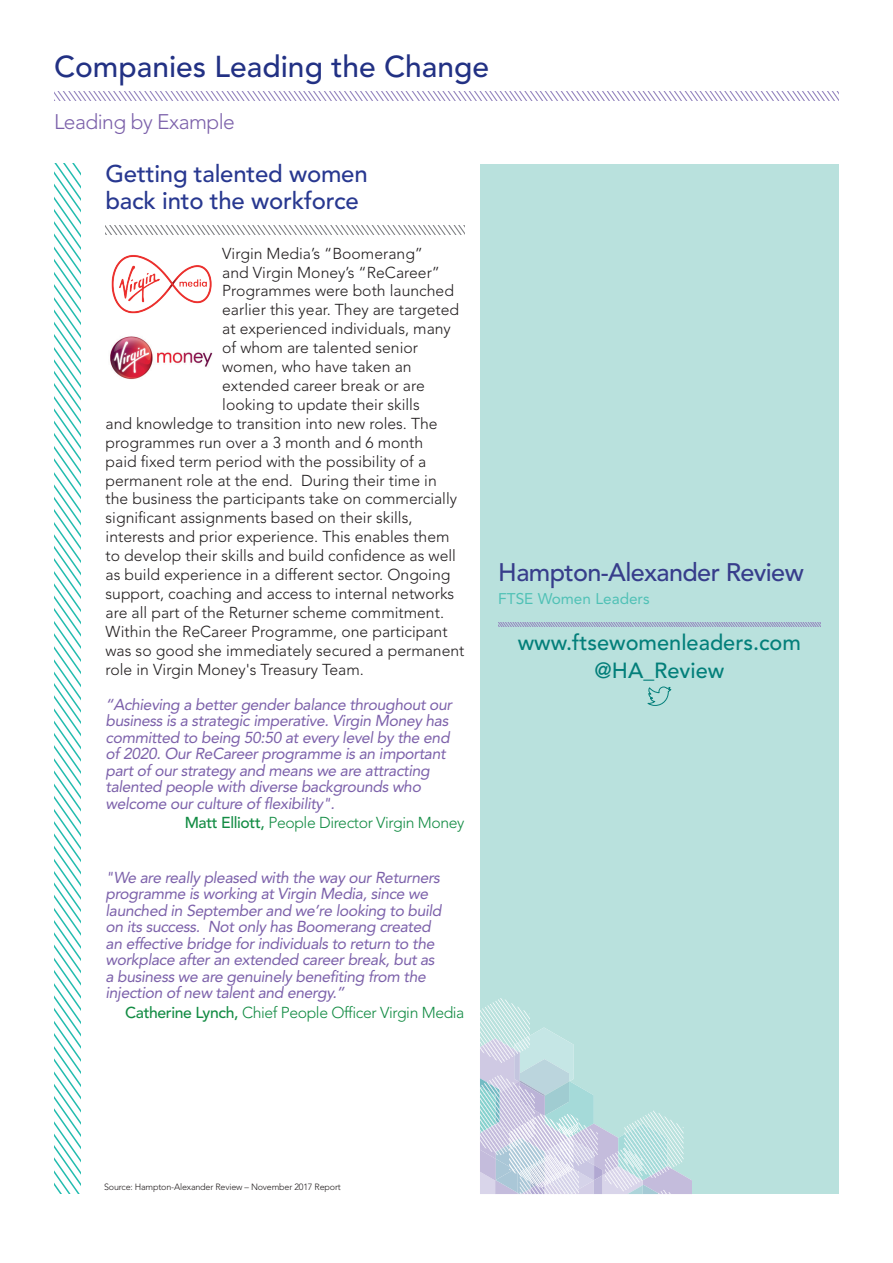
<style>
.page{position:relative;width:893px;height:1263px;background:#fff}
.page>*{position:absolute;margin:0;border:0;box-sizing:border-box;transform-origin:0 0}
.t1{font:500 30px "Avenir LT Std";color:#223184}
.t2{font:500 25.2px "Avenir LT Std";letter-spacing:-.025em;color:#373d8b}
.t3{font:500 24px/27px "Avenir LT Std";letter-spacing:-.01em;color:#283890}
.t4{font:500 21.75px "Avenir LT Std";color:#037f7a}
.t5{font:300 21px "Avenir LT Std";letter-spacing:-.025em;color:#7c61aa}
.t6{font:300 15.75px "Avenir LT Std";color:#231f20}
.t7{font:italic 15.75px/16.5px "Avenir LT Std";letter-spacing:-.025em;color:#7c61aa}
.t8{font:300 15.75px "Avenir LT Std";letter-spacing:-.025em;color:#138c44}
.t9{font:15.45px "Avenir LT Std";color:#50c1b6}
.Bullets{font:300 9px "Avenir LT Std";letter-spacing:-.02em;color:#231f20}
.s1{font-weight:500}
</style>
<div class="page">
<svg style="left:54px;top:164px;width:26px;height:1029px"></svg>
<svg style="left:54px;top:91px;width:785px;height:9px"></svg>
<svg style="left:106px;top:225px;width:358px;height:9px"></svg>
<img style="left:111px;top:255px;width:101px;height:59px">
<img style="left:110px;top:336px;width:103px;height:44px">
<div style="left:480px;top:164px;width:358px;height:1030px;background:#b9e1dd"></div>
<svg style="left:480px;top:998px;width:212px;height:196px"></svg>
<svg style="left:498px;top:622px;width:322px;height:4px"></svg>
<svg style="left:647px;top:686px;width:25px;height:20px"></svg>
<p class="t1" style="left:54px;top:49px;width:437px">Companies Leading the Change</p>
<p class="t5" style="left:54px;top:109px;width:182px">Leading by Example</p>
<p class="t3" style="left:106px;top:161px;width:264px">Getting talented women back into the workforce</p>
<p class="t6" style="left:222px;top:244px;width:202px">Virgin Media’s “Boomerang”</p>
<p class="t6" style="left:222px;top:263px;width:219px">and Virgin Money’s “ReCareer”</p>
<p class="t6" style="left:222px;top:282px;width:233px">Programmes were both launched</p>
<p class="t6" style="left:222px;top:301px;width:238px">earlier this year. They are targeted</p>
<p class="t6" style="left:222px;top:320px;width:230px">at experienced individuals, many</p>
<p class="t6" style="left:222px;top:338px;width:197px">of whom are talented senior</p>
<p class="t6" style="left:222px;top:357px;width:191px">women, who have taken an</p>
<p class="t6" style="left:222px;top:376px;width:204px">extended career break or are</p>
<p class="t6" style="left:222px;top:395px;width:199px">looking to update their skills</p>
<p class="t6" style="left:106px;top:414px;width:334px">and knowledge to transition into new roles. The</p>
<p class="t6" style="left:106px;top:433px;width:319px">programmes run over a 3 month and 6 month</p>
<p class="t6" style="left:106px;top:452px;width:322px">paid fixed term period with the possibility of a</p>
<p class="t6" style="left:106px;top:471px;width:333px">permanent role at the end. During their time in</p>
<p class="t6" style="left:106px;top:490px;width:353px">the business the participants take on commercially</p>
<p class="t6" style="left:106px;top:509px;width:308px">significant assignments based on their skills,</p>
<p class="t6" style="left:106px;top:527px;width:345px">interests and prior experience. This enables them</p>
<p class="t6" style="left:106px;top:546px;width:352px">to develop their skills and build confidence as well</p>
<p class="t6" style="left:106px;top:565px;width:346px">as build experience in a different sector. Ongoing</p>
<p class="t6" style="left:106px;top:584px;width:350px">support, coaching and access to internal networks</p>
<p class="t6" style="left:106px;top:603px;width:340px">are all part of the Returner scheme commitment.</p>
<p class="t6" style="left:106px;top:622px;width:344px">Within the ReCareer Programme, one participant</p>
<p class="t6" style="left:106px;top:641px;width:360px">was so good she immediately secured a permanent</p>
<p class="t6" style="left:106px;top:660px;width:260px">role in Virgin Money's Treasury Team.</p>
<p class="t7" style="left:106px;top:696px;width:348px">“Achieving a better gender balance throughout our business is a strategic imperative. Virgin Money has committed to being 50:50 at every level by the end of 2020. Our ReCareer programme is an important part of our strategy and means we are attracting talented people with diverse backgrounds who welcome our culture of flexibility".</p>
<p class="t8" style="left:185px;top:814px;width:281px"><span class="s1">Matt Elliott,</span> People Director Virgin Money</p>
<p class="t7" style="left:106px;top:869px;width:338px">"We are really pleased with the way our Returners programme is working at Virgin Media, since we launched in September and we’re looking to build on its success. Not only has Boomerang created an effective bridge for individuals to return to the workplace after an extended career break, but as a business we are genuinely benefiting from the injection of new talent and energy.”</p>
<p class="t8" style="left:125px;top:1003px;width:341px"><span class="s1">Catherine Lynch,</span> Chief People Officer Virgin Media</p>
<p class="t2" style="left:498px;top:558px;width:307px">Hampton-Alexander Review</p>
<p class="t9" style="left:498px;top:589px;width:153px">FTSE Women Leaders</p>
<p class="t4" style="left:518px;top:630px;width:285px">www.ftsewomenleaders.com</p>
<p class="t4" style="left:594px;top:658px;width:131px">@HA_Review</p>
<p class="Bullets" style="left:104px;top:1182px;width:238px">Source: Hampton-Alexander Review – November 2017 Report</p>
</div>
